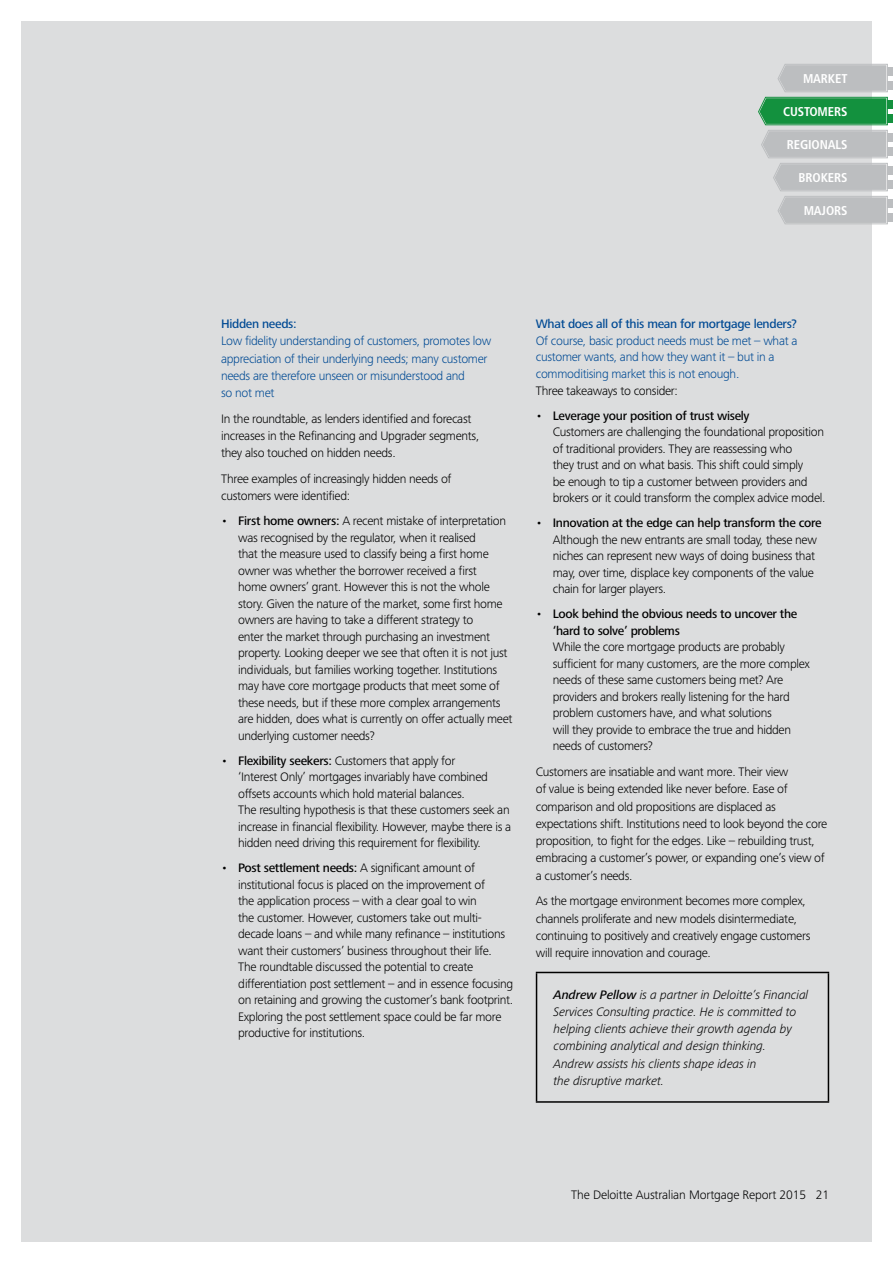
<style>
.page{position:relative;width:893px;height:1263px;background:#fff}
.page>*{position:absolute;margin:0;border:0;box-sizing:border-box;transform-origin:0 0}
.Body_indent{font:300 12.75px/16.5px "Frutiger Next Pro";letter-spacing:-.025em;color:#000}
.Body{font:300 12.75px/17.2px "Frutiger Next Pro";letter-spacing:-.025em;color:#000}
.Body-2{font:italic 300 12.75px/17.2px "Frutiger Next Pro";letter-spacing:-.01em;color:#000}
.Body-3{font:300 12.75px/17.2px "Frutiger Next Pro";letter-spacing:-.025em;color:#004a94}
.Body_sub-heading_280{font:300 12.75px/16.5px "Frutiger Next Pro";letter-spacing:-.025em;color:#004a94}
.Body-4{font:700 condensed 12.75px "Frutiger LT Std";letter-spacing:-.01em;color:#fff}
.s1{font-weight:500}
</style>
<div class="page">
<div style="left:21px;top:21px;width:851px;height:1221px;background:#dcddde"></div>
<hr style="left:536px;top:972px;width:293px;height:1px;background:#000">
<hr style="left:536px;top:973px;width:1px;height:128px;background:#000">
<hr style="left:828px;top:973px;width:1px;height:128px;background:#000">
<hr style="left:536px;top:1101px;width:293px;height:2px;background:#000">
<div style="left:887px;top:81px;width:6px;height:8px;background:#bcbec0"></div>
<div style="left:887px;top:67px;width:6px;height:8px;background:#bcbec0"></div>
<div style="left:887px;top:114px;width:6px;height:8px;background:#13913e"></div>
<div style="left:887px;top:100px;width:6px;height:8px;background:#13913e"></div>
<div style="left:887px;top:147px;width:6px;height:8px;background:#bcbec0"></div>
<div style="left:887px;top:133px;width:6px;height:8px;background:#bcbec0"></div>
<div style="left:887px;top:180px;width:6px;height:8px;background:#bcbec0"></div>
<div style="left:887px;top:166px;width:6px;height:8px;background:#bcbec0"></div>
<div style="left:887px;top:213px;width:6px;height:8px;background:#bcbec0"></div>
<div style="left:887px;top:199px;width:6px;height:8px;background:#bcbec0"></div>
<svg style="left:758px;top:63px;width:130px;height:162px"></svg>
<p class="Body-4" style="left:803px;top:71px;width:46px">MARKET</p>
<p class="Body-4" style="left:783px;top:104px;width:66px">CUSTOMERS</p>
<p class="Body-4" style="left:787px;top:137px;width:62px">REGIONALS</p>
<p class="Body-4" style="left:799px;top:170px;width:50px">BROKERS</p>
<p class="Body-4" style="left:804px;top:203px;width:45px">MAJORS</p>
<p class="Body-3" style="left:221px;top:315px;width:272px"><span class="s1">Hidden needs:<br></span>Low fidelity understanding of customers, promotes low appreciation of their underlying needs; many customer needs are therefore unseen or misunderstood and<br>so not met</p>
<p class="Body" style="left:221px;top:410px;width:260px">In the roundtable, as lenders identified and forecast increases in the Refinancing and Upgrader segments, they also touched on hidden needs.</p>
<p class="Body" style="left:221px;top:470px;width:232px">Three examples of increasingly hidden needs of customers were identified:</p>
<p class="Body_indent" style="left:238px;top:513px;width:276px;text-indent:-17px">• <span class="s1">First home owners:</span> A recent mistake of interpretation was recognised by the regulator, when it realised<br>that the measure used to classify being a first home owner was whether the borrower received a first<br>home owners’ grant. However this is not the whole story. Given the nature of the market, some first home owners are having to take a different strategy to<br>enter the market through purchasing an investment property. Looking deeper we see that often it is not just individuals, but families working together. Institutions may have core mortgage products that meet some of these needs, but if these more complex arrangements are hidden, does what is currently on offer actually meet underlying customer needs?</p>
<p class="Body_indent" style="left:238px;top:752px;width:275px;text-indent:-17px">• <span class="s1">Flexibility seekers:</span> Customers that apply for<br>‘Interest Only’ mortgages invariably have combined offsets accounts which hold material balances.<br>The resulting hypothesis is that these customers seek an increase in financial flexibility. However, maybe there is a hidden need driving this requirement for flexibility.</p>
<p class="Body_indent" style="left:238px;top:860px;width:277px;text-indent:-17px">• <span class="s1">Post settlement needs:</span> A significant amount of institutional focus is placed on the improvement of<br>the application process – with a clear goal to win<br>the customer. However, customers take out multi&shy;decade loans – and while many refinance – institutions want their customers’ business throughout their life.<br>The roundtable discussed the potential to create differentiation post settlement – and in essence focusing on retaining and growing the customer’s bank footprint.<br>Exploring the post settlement space could be far more productive for institutions.</p>
<p class="Body_sub-heading_280" style="left:536px;top:316px;width:263px"><span class="s1">What does all of this mean for mortgage lenders?<br></span>Of course, basic product needs must be met – what a customer wants, and how they want it – but in a commoditising market this is not enough.</p>
<p class="Body" style="left:536px;top:382px;width:144px">Three takeaways to consider:</p>
<p class="Body_indent" style="left:553px;top:407px;width:274px;text-indent:-17px">• <span class="s1">Leverage your position of trust wisely<br></span>Customers are challenging the foundational proposition of traditional providers. They are reassessing who<br>they trust and on what basis. This shift could simply<br>be enough to tip a customer between providers and brokers or it could transform the complex advice model.</p>
<p class="Body_indent" style="left:553px;top:515px;width:270px;text-indent:-17px">• <span class="s1">Innovation at the edge can help transform the core </span>Although the new entrants are small today, these new niches can represent new ways of doing business that may, over time, displace key components of the value chain for larger players.</p>
<p class="Body_indent" style="left:553px;top:606px;width:259px;text-indent:-17px">• <span class="s1">Look behind the obvious needs to uncover the ‘hard to solve’ problems<br></span>While the core mortgage products are probably sufficient for many customers, are the more complex needs of these same customers being met? Are providers and brokers really listening for the hard problem customers have, and what solutions<br>will they provide to embrace the true and hidden needs of customers?</p>
<p class="Body" style="left:536px;top:763px;width:293px">Customers are insatiable and want more. Their view<br>of value is being extended like never before. Ease of comparison and old propositions are displaced as expectations shift. Institutions need to look beyond the core proposition, to fight for the edges. Like – rebuilding trust, embracing a customer’s power, or expanding one’s view of a customer’s needs.</p>
<p class="Body" style="left:536px;top:892px;width:276px">As the mortgage environment becomes more complex, channels proliferate and new models disintermediate, continuing to positively and creatively engage customers will require innovation and courage.</p>
<p class="Body-2" style="left:554px;top:986px;width:256px"><span class="s1">Andrew Pellow</span> is a partner in Deloitte’s Financial Services Consulting practice. He is committed to helping clients achieve their growth agenda by combining analytical and design thinking.<br>Andrew assists his clients shape ideas in<br>the disruptive market.</p>
<p class="Body_indent" style="left:571px;top:1187px;width:260px">The Deloitte Australian Mortgage Report 2015 21</p>
</div>
